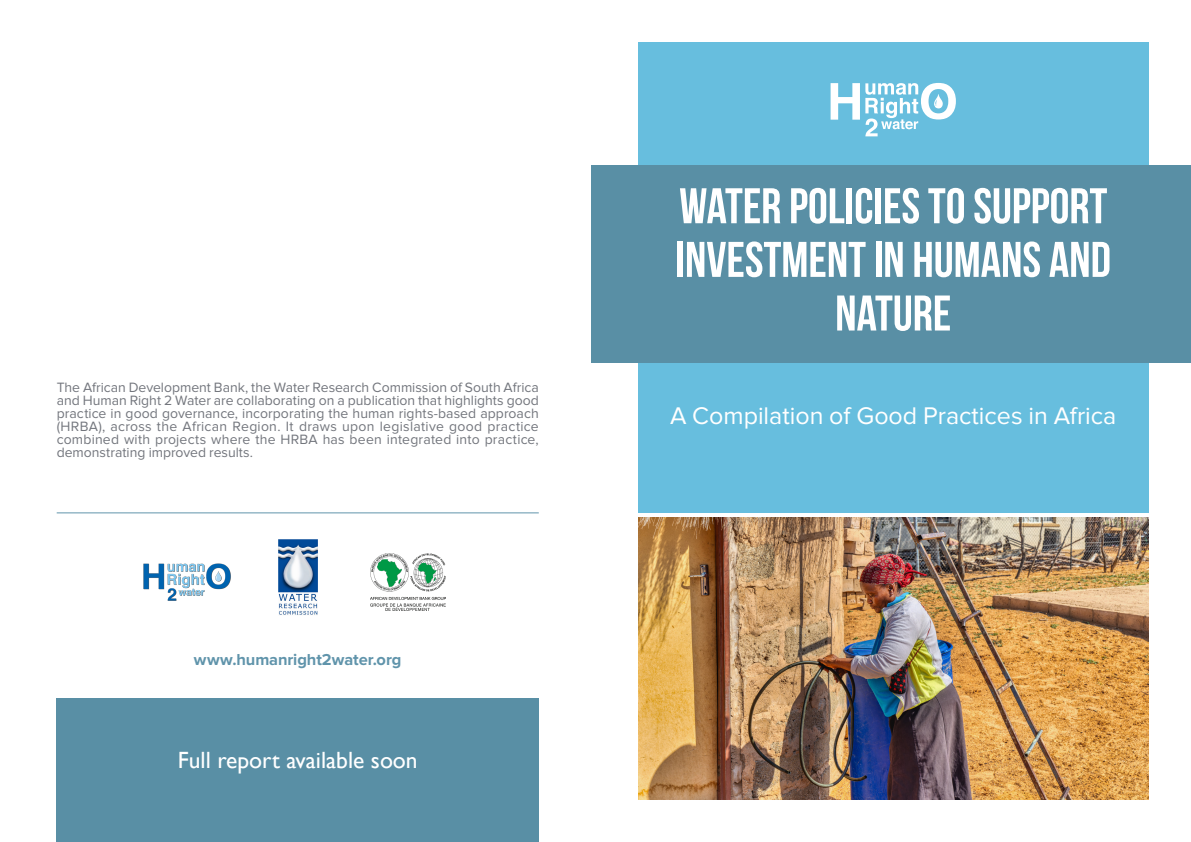
<style>
.page{position:relative;width:1191px;height:842px;background:#fff}
.page>*{position:absolute;margin:0;border:0;box-sizing:border-box;transform-origin:0 0}
.Heading_1{font:50px/53.6px "Bebas Neue";color:#fff;text-align:center}
.Body{font:25px "Proxima Nova";color:#fff}
.Heading_1-2{font:23.5px "Gill Sans";color:#fff}
.Body-2{font:700 16.4px "Proxima Nova";letter-spacing:-.005em;color:#6094ab}
.Body-3{font:14px/13px "Proxima Nova";color:#73767d;text-align:justify}
</style>
<div class="page">
<hr style="left:57px;top:513px;width:482px;height:1px;background:#6094ab">
<img style="left:638px;top:517px;width:510px;height:282px">
<div style="left:638px;top:43px;width:510px;height:470px;background:#67bede"></div>
<div style="left:591px;top:165px;width:600px;height:198px;background:#598fa5"></div>
<div style="left:57px;top:699px;width:482px;height:143px;background:#598fa5"></div>
<svg style="left:830px;top:83px;width:126px;height:53px"></svg>
<img style="left:370px;top:554px;width:75px;height:56px">
<img style="left:278px;top:539px;width:39px;height:76px">
<img style="left:143px;top:563px;width:88px;height:38px">
<p class="Body-3" style="left:57px;top:381px;width:483px">The African Development Bank, the Water Research Commission of South Africa and Human Right 2 Water are collaborating on a publication that highlights good practice in good governance, incorporating the human rights-based approach (HRBA), across the African Region. It draws upon legislative good practice combined with projects where the HRBA has been integrated into practice, demonstrating improved results.</p>
<p class="Body-2" style="left:194px;top:650px;width:209px">www.humanright2water.org</p>
<p class="Heading_1-2" style="left:178px;top:746px;width:241px">Full report available soon</p>
<p class="Heading_1" style="left:675px;top:179px;width:437px">WATER POLICIES TO SUPPORT<br>INVESTMENT IN HUMANS AND<br>NATURE</p>
<p class="Body" style="left:670px;top:402px;width:448px">A Compilation of Good Practices in Africa</p>
</div>
